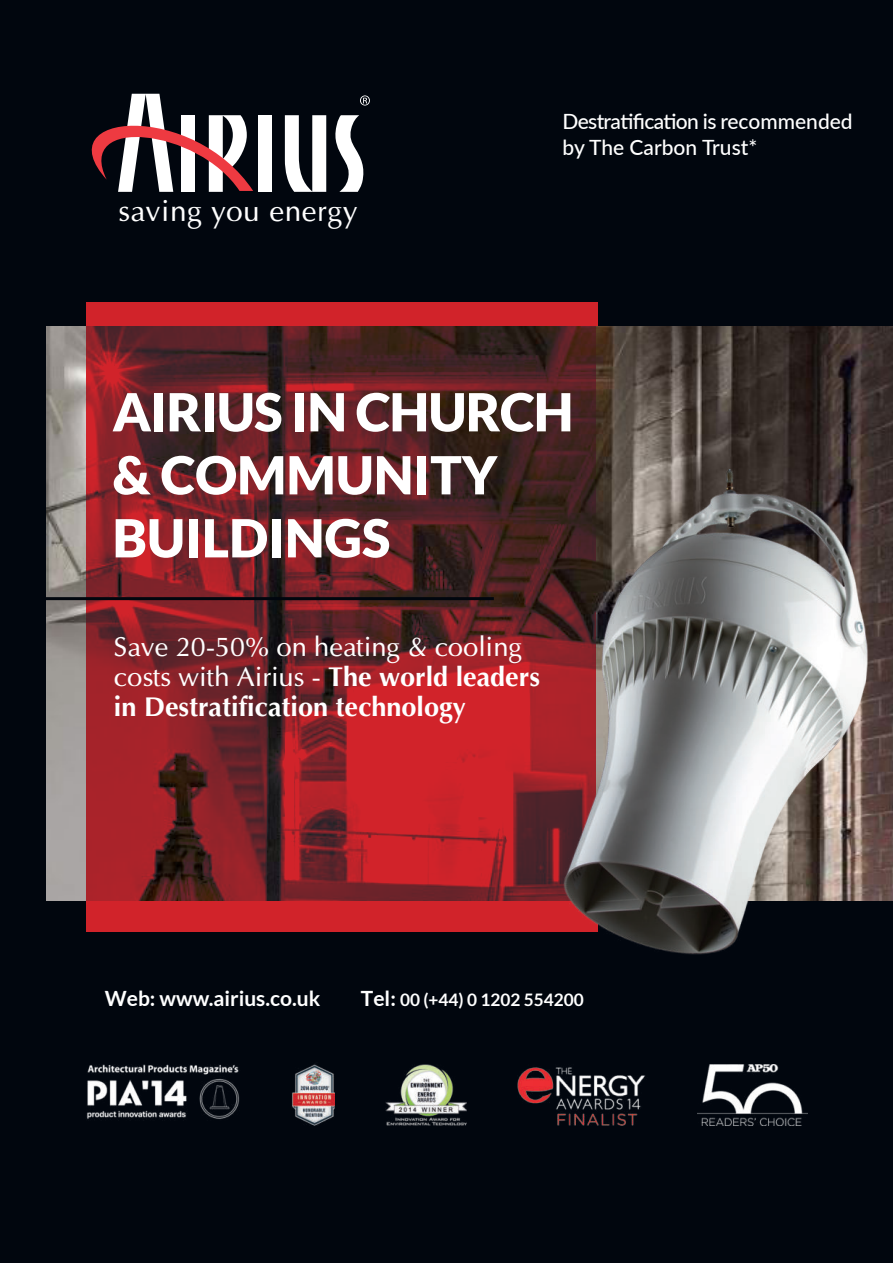
<style>
.page{position:relative;width:893px;height:1263px;background:#01060e}
.page>*{position:absolute;margin:0;border:0;box-sizing:border-box;transform-origin:0 0}
.t1{font:900 52.5px/63px "Lato";color:#fff}
.t2{font:29.55px "Optima";letter-spacing:.02em;color:#fff}
.t3{font:27px/30px "Optima";color:#fff}
.t4{font:500 21px/25.2px "Lato";color:#fff}
.t5{font:700 21px "Lato";color:#fff}
.t6{font:700 17.25px "Lato";color:#fff}
.s1{font-weight:700}
.s2{font-size:21px}
</style>
<div class="page">
<img style="left:46px;top:327px;width:847px;height:574px">
<svg style="left:86px;top:303px;width:509px;height:629px;background:#7f2226"></svg>
<div style="left:258px;top:115px;width:14px;height:77px;background:#fff"></div>
<svg style="left:285px;top:115px;width:41px;height:77px"></svg>
<svg style="left:335px;top:115px;width:29px;height:77px"></svg>
<svg style="left:360px;top:95px;width:10px;height:11px"></svg>
<svg style="left:91px;top:94px;width:162px;height:98px"></svg>
<hr style="left:0;top:597px;width:494px;height:3px;background:#01060e">
<img style="left:86px;top:1065px;width:154px;height:54px">
<img style="left:518px;top:1067px;width:127px;height:58px">
<img style="left:524px;top:469px;width:369px;height:486px">
<img style="left:386px;top:1064px;width:81px;height:61px">
<img style="left:292px;top:1064px;width:43px;height:62px">
<img style="left:698px;top:1065px;width:110px;height:60px">
<p class="t2" style="left:119px;top:198px;width:241px">saving you energy</p>
<p class="t4" style="left:562px;top:108px;width:292px">Destratification is recommended by The Carbon Trust*</p>
<h1 class="t1" style="left:113px;top:385px;width:462px">AIRIUS IN CHURCH &amp; COMMUNITY<br>BUILDINGS</h1>
<p class="t3" style="left:114px;top:634px;width:427px">Save 20-50% on heating &amp; cooling costs with Airius - <span class="s1">The world leaders in Destratification technology</span></p>
<p class="t5" style="left:105px;top:990px;width:217px">Web: www.airius.co.uk</p>
<p class="t6" style="left:361px;top:993px;width:224px"><span class="s2">Tel:</span> 00 (+44) 0 1202 554200</p>
</div>
